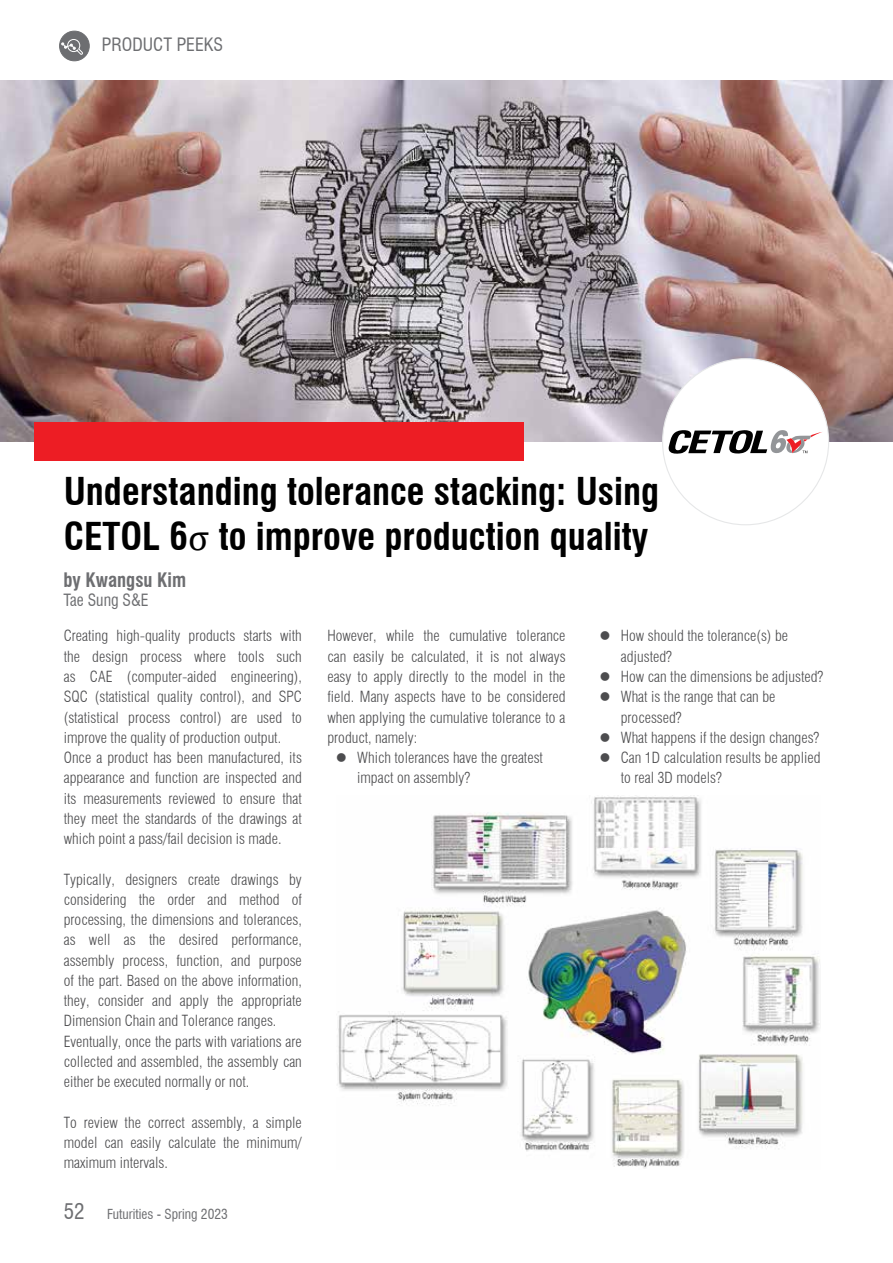
<style>
.page{position:relative;width:893px;height:1263px;background:#fff}
.page>*{position:absolute;margin:0;border:0;box-sizing:border-box;transform-origin:0 0}
.t1{font:700 condensed 37.5px/45px "Swiss 721 BT";color:#000}
.t2{font:700 condensed 19.5px "Swiss 721 BT";color:#6d6e71;scale:.96 1}
.t3{font:condensed 18px "Swiss 721 BT";color:#6d6e71}
.t4{font:condensed 16.5px "Swiss 721 BT";color:#6d6e71;scale:.96 1}
.t5{font:300 condensed 15px/20.2px "Swiss 721 BT";color:#4d4d4f}
.t6{font:condensed 13.5px "Swiss 721 BT";color:#6d6e71}
.s1{font-family:"Cambria Math";font-weight:400;font-stretch:normal}
.s2{font-size:21px}
</style>
<div class="page">
<div style="left:60px;top:31px;width:29px;height:30px;background:#6d6e71;border-radius:50%"></div>
<div style="left:60px;top:31px;width:29px;height:30px;border:1px solid #6d6e71;border-radius:50%"></div>
<svg style="left:61px;top:39px;width:22px;height:16px"></svg>
<img style="left:0;top:81px;width:893px;height:361px">
<div style="left:34px;top:423px;width:489px;height:38px;background:#ed1d24"></div>
<img style="left:337px;top:795px;width:483px;height:374px">
<div style="left:663px;top:359px;width:166px;height:166px;background:#fff;border-radius:50%"></div>
<svg style="left:669px;top:430px;width:153px;height:24px"></svg>
<p class="t3" style="left:102px;top:34px;width:123px">PRODUCT PEEKS</p>
<h1 class="t1" style="left:64px;top:468px;width:597px">Understanding tolerance stacking: Using<br>CETOL 6<span class="s1">σ</span> to improve production quality</h1>
<h2 class="t2" style="left:64px;top:568px;width:129px">by Kwangsu Kim</h2>
<p class="t4" style="left:64px;top:590px;width:90px">Tae Sung S&amp;E</p>
<p class="t5" style="left:64px;top:626px;width:240px">Creating high-quality products starts with the design process where tools such as CAE (computer-aided engineering), SQC (statistical quality control), and SPC (statistical process control) are used to improve the quality of production output.<br>Once a product has been manufactured, its appearance and function are inspected and its measurements reviewed to ensure that they meet the standards of the drawings at which point a pass/fail decision is made.</p>
<p class="t5" style="left:64px;top:869px;width:240px">Typically, designers create drawings by considering the order and method of processing, the dimensions and tolerances, as well as the desired performance, assembly process, function, and purpose of the part. Based on the above information, they, consider and apply the appropriate Dimension Chain and Tolerance ranges.<br>Eventually, once the parts with variations are collected and assembled, the assembly can either be executed normally or not.</p>
<p class="t5" style="left:64px;top:1112px;width:240px;text-align:justify">To review the correct assembly, a simple model can easily calculate the minimum/ maximum intervals.</p>
<p class="t6" style="left:64px;top:1206px;width:166px"><span class="s2">52</span> Futurities - Spring 2023</p>
<p class="t5" style="left:327px;top:626px;width:240px">However, while the cumulative tolerance</p>
<p class="t5" style="left:327px;top:646px;width:240px">can easily be calculated, it is not always</p>
<p class="t5" style="left:327px;top:666px;width:240px">easy to apply directly to the model in the</p>
<p class="t5" style="left:327px;top:687px;width:240px">field. Many aspects have to be considered</p>
<p class="t5" style="left:327px;top:707px;width:240px">when applying the cumulative tolerance to a</p>
<p class="t5" style="left:327px;top:727px;width:91px">product, namely:</p>
<p class="t5" style="left:357px;top:747px;width:187px">Which tolerances have the greatest</p>
<p class="t5" style="left:357px;top:768px;width:115px">impact on assembly?</p>
<p class="t5" style="left:621px;top:626px;width:204px">How should the tolerance(s) be adjusted?<br>How can the dimensions be adjusted?<br>What is the range that can be processed?<br>What happens if the design changes?<br>Can 1D calculation results be applied to real 3D models?</p>
</div>
